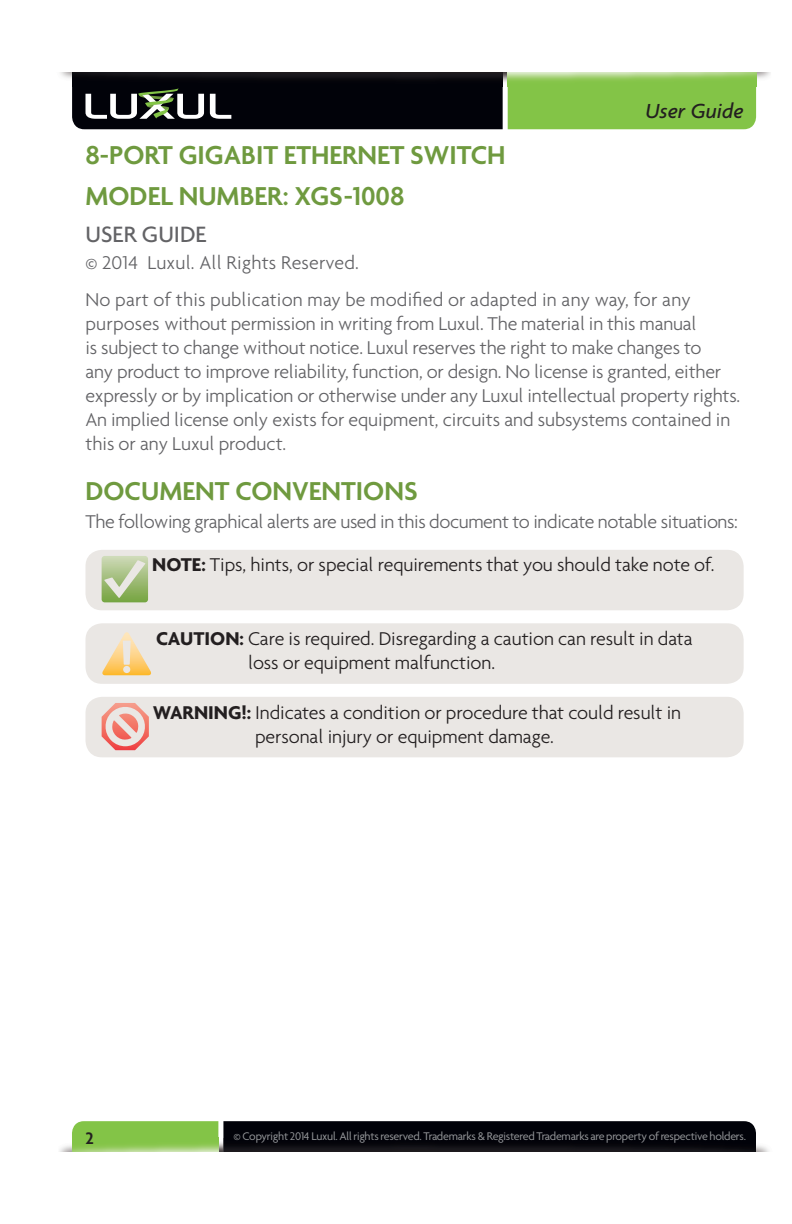
<style>
.page{position:relative;width:792px;height:1224px;background:#fff}
.page>*{position:absolute;margin:0;border:0;box-sizing:border-box;transform-origin:0 0}
.t1{font:600 28px/41.2px "Agenda";color:#6f9a3f}
.t2{font:500 24px "Agenda";color:#636366}
.t3{font:italic 500 22px "Agenda";color:#231f20}
.t4{font:300 20px/24px "Agenda";letter-spacing:-.01em;color:#636366}
.t5{font:300 20px/24px "Agenda";letter-spacing:-.005em;color:#231f20}
.t6{font:300 20px/36.6px "Agenda";letter-spacing:.01em;color:#636366}
.t7{font:600 18px "Agenda";color:#231f20}
.t8{font:12px "Agenda";letter-spacing:-.02em;color:#939598}
.s1{font-weight:700;color:#231f20}
.s2{color:#231f20}
.s3{font-weight:700}
</style>
<div class="page">
<svg style="left:72px;top:1121px;width:684px;height:17px"></svg>
<img style="left:59px;top:1138px;width:710px;height:14px">
<img style="left:223px;top:1138px;width:533px;height:14px">
<img style="left:72px;top:1138px;width:146px;height:14px">
<svg style="left:72px;top:86px;width:684px;height:43px"></svg>
<img style="left:60px;top:72px;width:711px;height:14px">
<img style="left:72px;top:72px;width:431px;height:14px">
<img style="left:508px;top:72px;width:248px;height:14px">
<div style="left:85px;top:550px;width:659px;height:60px;background:#eae7e4;border-radius:17px"></div>
<svg style="left:102px;top:556px;width:46px;height:46px"></svg>
<div style="left:85px;top:623px;width:659px;height:61px;background:#eae7e4;border-radius:17px"></div>
<svg style="left:102px;top:632px;width:49px;height:43px"></svg>
<div style="left:85px;top:697px;width:659px;height:60px;background:#eae7e4;border-radius:17px"></div>
<svg style="left:102px;top:703px;width:47px;height:47px"></svg>
<p class="t3" style="left:646px;top:98px;width:100px">User Guide</p>
<h1 class="t1" style="left:86px;top:136px;width:422px">8-PORT GIGABIT ETHERNET SWITCH<br>MODEL NUMBER: XGS-1008</h1>
<p class="t2" style="left:86px;top:219px;width:123px">USER GUIDE</p>
<p class="t6" style="left:86px;top:244px;width:607px">© 2014 Luxul. All Rights Reserved.<br>No part of this publication may be modified or adapted in any way, for any</p>
<p class="t4" style="left:86px;top:311px;width:656px">purposes without permission in writing from Luxul. The material in this manual<br>is subject to change without notice. Luxul reserves the right to make changes to<br>any product to improve reliability, function, or design. No license is granted, either expressly or by implication or otherwise under any Luxul intellectual property rights.<br>An implied license only exists for equipment, circuits and subsystems contained in this or any Luxul product.</p>
<h1 class="t1" style="left:86px;top:472px;width:334px">DOCUMENT CONVENTIONS</h1>
<p class="t4" style="left:152px;top:499px;width:587px;line-height:43.4px;text-indent:-67px">The following graphical alerts are used in this document to indicate notable situations:<br><span class="s1">NOTE:</span> <span class="s2">Tips, hints, or special requirements that you should take note of.</span></p>
<p class="t5" style="left:248px;top:626px;width:446px;text-indent:-92px"><span class="s3">CAUTION:</span> Care is required. Disregarding a caution can result in data loss or equipment malfunction.</p>
<p class="t5" style="left:255px;top:700px;width:428px;text-indent:-102px"><span class="s3">WARNING!:</span> Indicates a condition or procedure that could result in personal injury or equipment damage.</p>
<p class="t7" style="left:86px;top:1128px;width:10px">2</p>
<p class="t8" style="left:233px;top:1129px;width:514px">© Copyright 2014 Luxul. All rights reserved. Trademarks &amp; Registered Trademarks are property of respective holders.</p>
</div>
